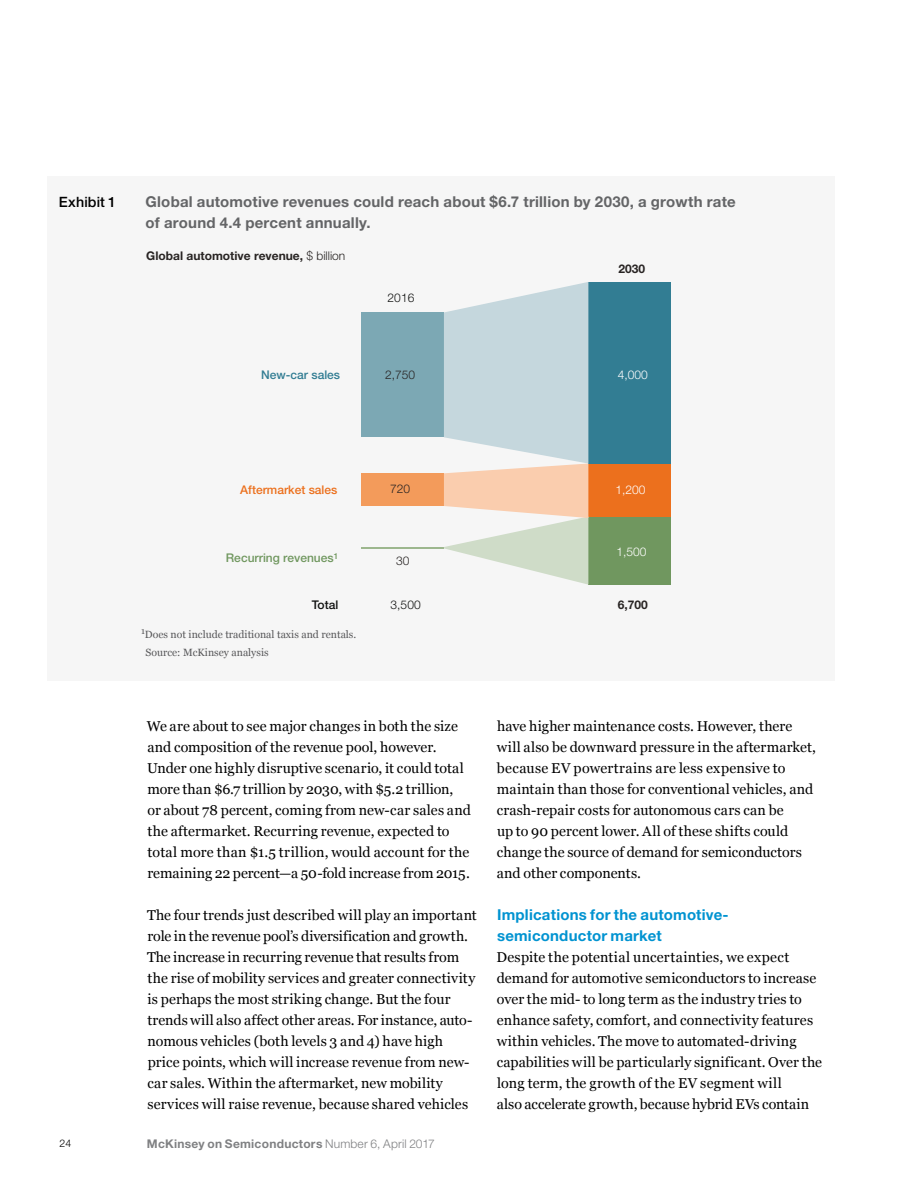
<style>
.page{position:relative;width:918px;height:1188px;background:#fff}
.page>*{position:absolute;margin:0;border:0;box-sizing:border-box;transform-origin:0 0}
.t1{font:700 15px/21px "Helvetica Neue LT Std";letter-spacing:.015em;color:#646567}
.t2{font:700 15px/21px "Helvetica Neue LT Std";letter-spacing:.015em;color:#0093d1}
.t3{font:14.25px/21px "Georgia";letter-spacing:.005em;color:#000}
.t4{font:500 14.25px "Helvetica Neue LT Std";letter-spacing:.01em;color:#000}
.t5{font:700 12px "Helvetica Neue LT Std";letter-spacing:.02em;color:#808183}
.t6{font:700 12px "Helvetica Neue LT Std";color:#282423}
.t7{font:500 12px "Helvetica Neue LT Std";color:#70975f}
.t8{font:500 12px "Helvetica Neue LT Std";color:#ec701d}
.t9{font:300 12px "Helvetica Neue LT Std";color:#fff}
.t10{font:500 12px "Helvetica Neue LT Std";color:#327d93}
.t11{font:300 12px "Helvetica Neue LT Std";color:#282423}
.t12{font:300 12px "Helvetica Neue LT Std";color:#111211}
.t13{font:500 12px "Helvetica Neue LT Std";color:#111211}
.t14{font:10.5px/18px "Georgia";color:#58585a}
.t15{font:300 10.5px "Helvetica Neue LT Std";color:#000}
.s1{font-weight:300}
</style>
<div class="page">
<div style="left:47px;top:176px;width:788px;height:505px;background:#f6f6f6"></div>
<div style="left:588px;top:517px;width:83px;height:68px;background:#70975f"></div>
<hr style="left:362px;top:547px;width:82px;height:1px;background:#9db78e">
<div style="left:588px;top:462px;width:83px;height:55px;background:#ec701d"></div>
<div style="left:362px;top:473px;width:82px;height:33px;background:#f39b5b"></div>
<div style="left:588px;top:282px;width:83px;height:182px;background:#327d93"></div>
<div style="left:362px;top:312px;width:82px;height:125px;background:#7ca8b4"></div>
<svg style="left:444px;top:282px;width:144px;height:303px"></svg>
<p class="t4" style="left:59px;top:193px;width:59px">Exhibit 1</p>
<p class="t1" style="left:146px;top:191px;width:592px">Global automotive revenues could reach about $6.7 trillion by 2030, a growth rate of around 4.4 percent annually.</p>
<p class="t6" style="left:146px;top:249px;width:201px">Global automotive revenue, <span class="s1">$ billion</span></p>
<p class="t10" style="left:261px;top:368px;width:80px">New-car sales</p>
<p class="t12" style="left:388px;top:290px;width:28px">2016</p>
<p class="t6" style="left:618px;top:262px;width:28px">2030</p>
<p class="t11" style="left:385px;top:367px;width:32px">2,750</p>
<p class="t9" style="left:618px;top:367px;width:32px">4,000</p>
<p class="t8" style="left:240px;top:482px;width:99px">Aftermarket sales</p>
<p class="t11" style="left:390px;top:481px;width:22px">720</p>
<p class="t9" style="left:616px;top:483px;width:32px">1,200</p>
<p class="t9" style="left:617px;top:544px;width:32px">1,500</p>
<p class="t7" style="left:226px;top:551px;width:114px">Recurring revenues<sup>1</sup></p>
<p class="t13" style="left:312px;top:598px;width:28px">Total</p>
<p class="t12" style="left:391px;top:597px;width:32px">3,500</p>
<p class="t6" style="left:618px;top:597px;width:32px">6,700</p>
<p class="t11" style="left:396px;top:553px;width:15px">30</p>
<p class="t14" style="left:146px;top:625px;width:212px;text-indent:-5px"><sup>1</sup>Does not include traditional taxis and rentals.<br>Source: McKinsey analysis</p>
<p class="t3" style="left:147px;top:715px;width:326px">We are about to see major changes in both the size and composition of the revenue pool, however.<br>Under one highly disruptive scenario, it could total more than $6.7 trillion by 2030, with $5.2 trillion,<br>or about 78 percent, coming from new-car sales and the aftermarket. Recurring revenue, expected to total more than $1.5 trillion, would account for the remaining 22 percent—a 50-fold increase from 2015.</p>
<p class="t3" style="left:147px;top:904px;width:331px">The four trends just described will play an important role in the revenue pool’s diversification and growth.<br>The increase in recurring revenue that results from the rise of mobility services and greater connectivity is perhaps the most striking change. But the four trends will also affect other areas. For instance, auto&shy;nomous vehicles (both levels 3 and 4) have high price points, which will increase revenue from new&shy;car sales. Within the aftermarket, new mobility services will raise revenue, because shared vehicles</p>
<p class="t15" style="left:60px;top:1137px;width:13px">24</p>
<p class="t5" style="left:147px;top:1136px;width:289px">McKinsey on Semiconductors <span class="s1">Number 6, April 2017</span></p>
<p class="t3" style="left:497px;top:715px;width:321px">have higher maintenance costs. However, there will also be downward pressure in the aftermarket, because EV powertrains are less expensive to maintain than those for conventional vehicles, and crash-repair costs for autonomous cars can be<br>up to 90 percent lower. All of these shifts could change the source of demand for semiconductors and other components.</p>
<p class="t2" style="left:497px;top:904px;width:233px">Implications for the automotive&shy;semiconductor market</p>
<p class="t3" style="left:496px;top:946px;width:327px">Despite the potential uncertainties, we expect demand for automotive semiconductors to increase over the mid- to long term as the industry tries to enhance safety, comfort, and connectivity features within vehicles. The move to automated-driving capabilities will be particularly significant. Over the long term, the growth of the EV segment will<br>also accelerate growth, because hybrid EVs contain</p>
</div>
